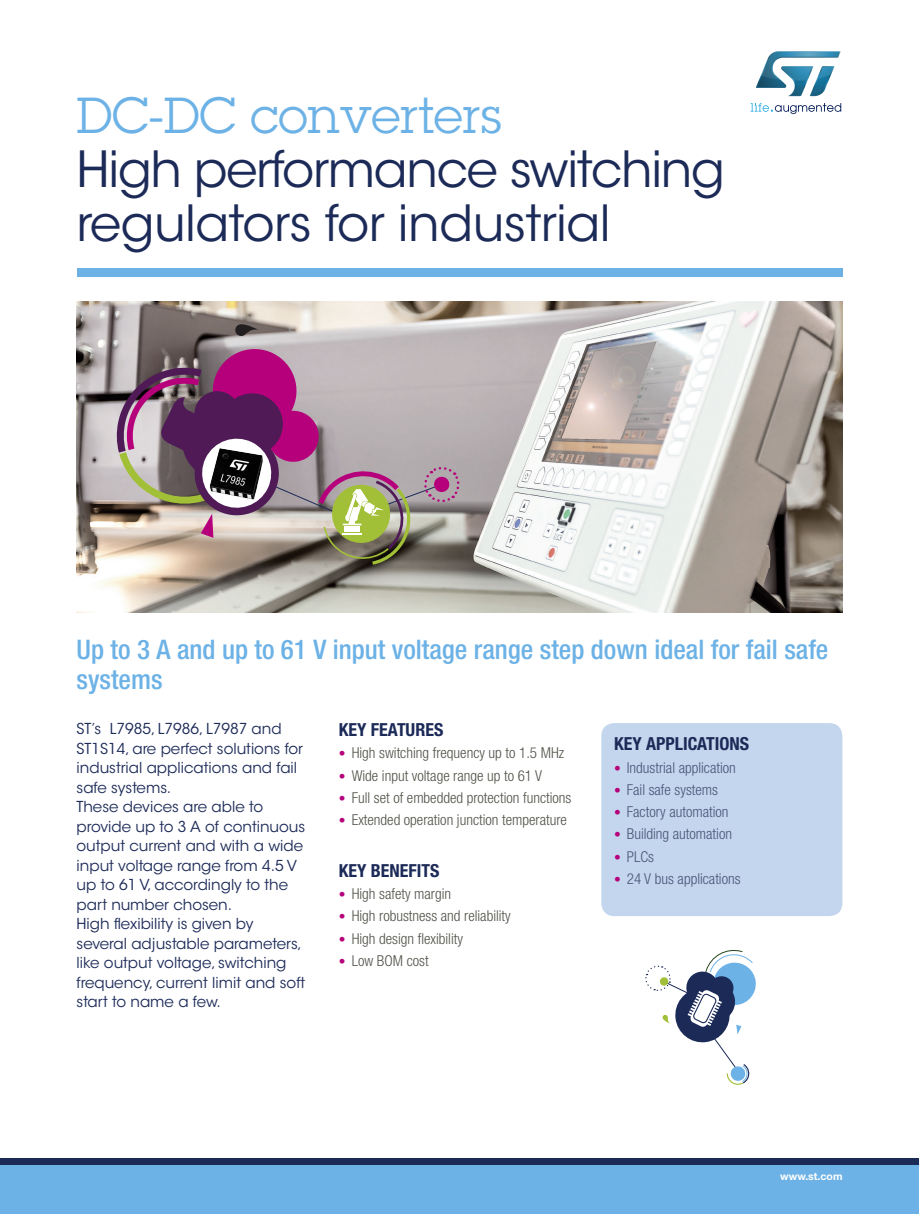
<style>
.page{position:relative;width:919px;height:1214px;background:#fff}
.page>*{position:absolute;margin:0;border:0;box-sizing:border-box;transform-origin:0 0}
.t1{font:49.5px/54px "ITC Avant Garde Std";letter-spacing:-.025em;color:#1c2a58}
.t2{font:49.5px "Lubalin Graph Std";color:#6cb2e6}
.t3{font:500 condensed 27px/30px "Helvetica Neue";color:#6cb2e6}
.t4{font:700 condensed 18px "Helvetica Neue LT Std";color:#1c2a58}
.t5{font:15px/19.5px "ITC Avant Garde Std";color:#1c2a58}
.t6{font:300 condensed 15px "Helvetica Neue LT Std";color:#52524a}
.t7{font:300 condensed 15px "Helvetica Neue LT Std";color:#495579}
.t8{font:700 10.5px "Helvetica Neue LT Std";color:#fff}
.s1{font-size:13.5px;color:#b6007b}
</style>
<div class="page">
<img style="left:77px;top:302px;width:765px;height:311px">
<div style="left:601px;top:723px;width:241px;height:193px;background:#c4d6ed;border-radius:13px"></div>
<svg style="left:645px;top:950px;width:111px;height:135px"></svg>
<svg style="left:234px;top:324px;width:24px;height:12px"></svg>
<svg style="left:116px;top:343px;width:343px;height:224px;background:#a28790"></svg>
<img style="left:203px;top:441px;width:71px;height:71px">
<div style="left:0;top:1158px;width:918px;height:56px;background:#6cb2e6"></div>
<div style="left:0;top:1158px;width:918px;height:7px;background:#1c2a58"></div>
<svg style="left:750px;top:103px;width:91px;height:11px"></svg>
<svg style="left:756px;top:51px;width:85px;height:46px"></svg>
<div style="left:77px;top:268px;width:765px;height:8px;background:#6cb2e6"></div>
<h1 class="t2" style="left:77px;top:85px;width:426px">DC-DC converters</h1>
<h1 class="t1" style="left:77px;top:143px;width:650px">High performance switching regulators for industrial</h1>
<h2 class="t3" style="left:77px;top:634px;width:753px">Up to 3 A and up to 61 V input voltage range step down ideal for fail safe systems</h2>
<p class="t5" style="left:77px;top:719px;width:230px">ST’s L7985, L7986, L7987 and<br>ST1S14, are perfect solutions for industrial applications and fail safe systems.<br>These devices are able to provide up to 3 A of continuous output current and with a wide input voltage range from 4.5 V up to 61 V, accordingly to the part number chosen.<br>High flexibility is given by several adjustable parameters, like output voltage, switching frequency, current limit and soft start to name a few.</p>
<p class="t4" style="left:339px;top:718px;width:106px">KEY FEATURES</p>
<p class="t6" style="left:339px;top:744px;width:227px"><span class="s1">•</span> High switching frequency up to 1.5 MHz</p>
<p class="t6" style="left:339px;top:766px;width:205px"><span class="s1">•</span> Wide input voltage range up to 61 V</p>
<p class="t6" style="left:339px;top:789px;width:234px"><span class="s1">•</span> Full set of embedded protection functions</p>
<p class="t6" style="left:339px;top:811px;width:229px"><span class="s1">•</span> Extended operation junction temperature</p>
<p class="t4" style="left:339px;top:859px;width:102px">KEY BENEFITS</p>
<p class="t6" style="left:339px;top:885px;width:114px"><span class="s1">•</span> High safety margin</p>
<p class="t6" style="left:339px;top:907px;width:173px"><span class="s1">•</span> High robustness and reliability</p>
<p class="t6" style="left:339px;top:929px;width:125px"><span class="s1">•</span> High design flexibility</p>
<p class="t6" style="left:339px;top:952px;width:91px"><span class="s1">•</span> Low BOM cost</p>
<p class="t4" style="left:614px;top:733px;width:136px">KEY APPLICATIONS</p>
<p class="t7" style="left:614px;top:758px;width:123px"><span class="s1">•</span> Industrial application</p>
<p class="t7" style="left:614px;top:781px;width:105px"><span class="s1">•</span> Fail safe systems</p>
<p class="t7" style="left:614px;top:803px;width:116px"><span class="s1">•</span> Factory automation</p>
<p class="t7" style="left:614px;top:825px;width:119px"><span class="s1">•</span> Building automation</p>
<p class="t7" style="left:614px;top:847px;width:41px"><span class="s1">•</span> PLCs</p>
<p class="t7" style="left:614px;top:870px;width:128px"><span class="s1">•</span> 24 V bus applications</p>
<p class="t8" style="left:780px;top:1169px;width:64px">www.st.com</p>
</div>
